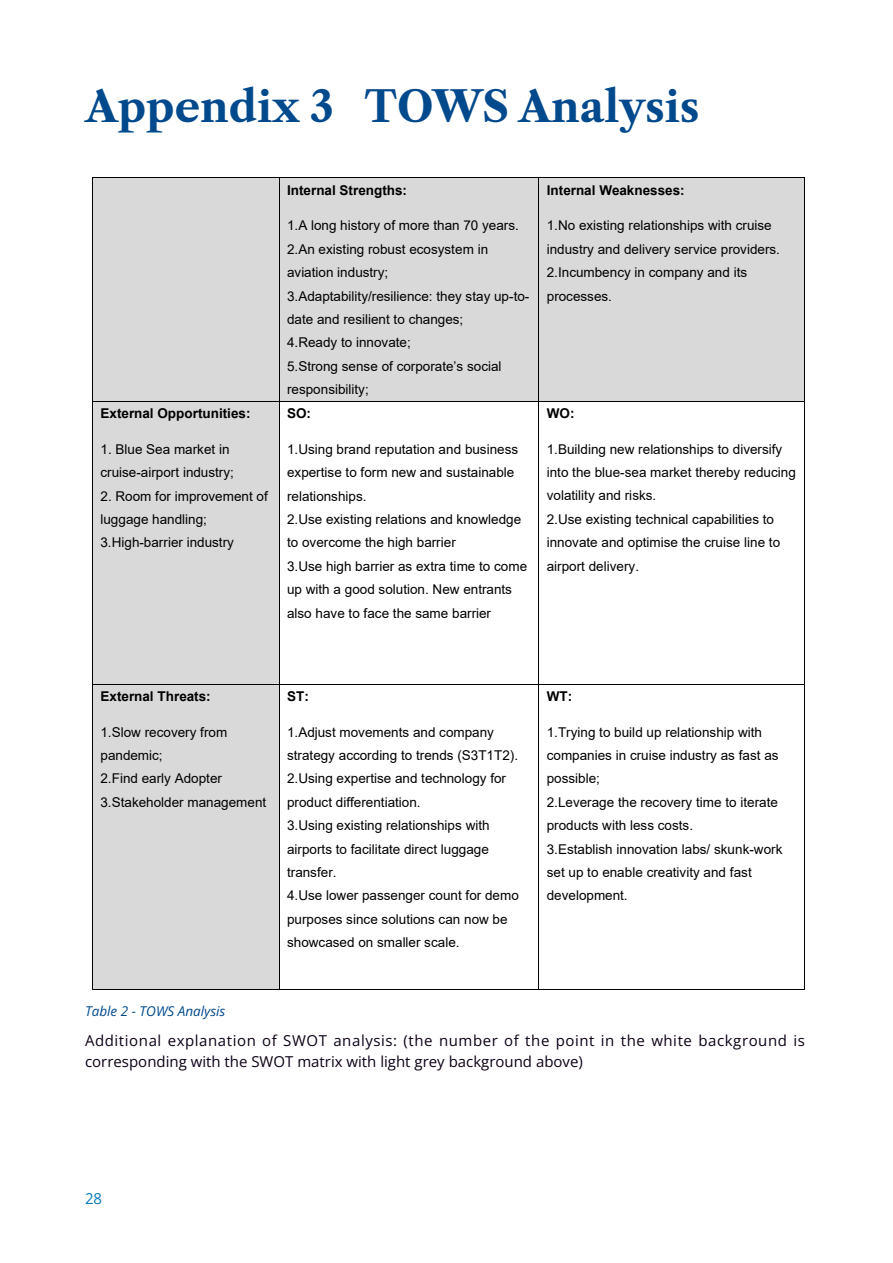
<style>
.page{position:relative;width:893px;height:1263px;background:#fff}
.page>*{position:absolute;margin:0;border:0;box-sizing:border-box;transform-origin:0 0}
.t1{font:700 42px "Libre Caslon Text";color:#00498c}
.t2{font:15px/21px "Open Sans";letter-spacing:.04em;color:#0e0017}
.t3{font:15px "Open Sans";color:#0479be}
.t4{font:13.5px/23.4px "Arial";color:#000}
.t5{font:700 13.5px "Arial";color:#000}
.t6{font:italic 13.5px "Open Sans";color:#00498c}
</style>
<div class="page">
<div style="left:93px;top:178px;width:186px;height:223px;background:#d9d9d9"></div>
<div style="left:279px;top:178px;width:259px;height:223px;background:#d9d9d9"></div>
<div style="left:539px;top:178px;width:265px;height:223px;background:#d9d9d9"></div>
<hr style="left:93px;top:178px;width:186px;height:1px;background:#000">
<hr style="left:279px;top:178px;width:259px;height:1px;background:#000">
<hr style="left:539px;top:178px;width:265px;height:1px;background:#000">
<hr style="left:92px;top:178px;width:1px;height:223px;background:#000">
<hr style="left:279px;top:178px;width:1px;height:223px;background:#000">
<hr style="left:538px;top:178px;width:1px;height:223px;background:#000">
<hr style="left:804px;top:178px;width:1px;height:223px;background:#000">
<div style="left:93px;top:402px;width:186px;height:282px;background:#d9d9d9"></div>
<hr style="left:93px;top:401px;width:186px;height:1px;background:#000">
<hr style="left:279px;top:401px;width:259px;height:1px;background:#000">
<hr style="left:539px;top:401px;width:265px;height:1px;background:#000">
<hr style="left:92px;top:402px;width:1px;height:282px;background:#000">
<hr style="left:279px;top:402px;width:1px;height:282px;background:#000">
<hr style="left:538px;top:402px;width:1px;height:282px;background:#000">
<hr style="left:804px;top:402px;width:1px;height:282px;background:#000">
<div style="left:93px;top:684px;width:186px;height:305px;background:#d9d9d9"></div>
<hr style="left:93px;top:684px;width:186px;height:1px;background:#000">
<hr style="left:279px;top:684px;width:259px;height:1px;background:#000">
<hr style="left:539px;top:684px;width:265px;height:1px;background:#000">
<hr style="left:92px;top:684px;width:1px;height:305px;background:#000">
<hr style="left:93px;top:989px;width:186px;height:1px;background:#000">
<hr style="left:279px;top:684px;width:1px;height:305px;background:#000">
<hr style="left:279px;top:989px;width:259px;height:1px;background:#000">
<hr style="left:538px;top:684px;width:1px;height:305px;background:#000">
<hr style="left:539px;top:989px;width:265px;height:1px;background:#000">
<hr style="left:804px;top:684px;width:1px;height:305px;background:#000">
<h1 class="t1" style="left:85px;top:81px;width:616px">Appendix 3 TOWS Analysis</h1>
<p class="t5" style="left:101px;top:404px;width:151px">External Opportunities:</p>
<p class="t4" style="left:101px;top:437px;width:135px">1. Blue Sea market in cruise-airport industry;</p>
<p class="t4" style="left:101px;top:484px;width:169px">2. Room for improvement of luggage handling;<br>3.High-barrier industry</p>
<p class="t5" style="left:287px;top:181px;width:122px">Internal Strengths:</p>
<p class="t4" style="left:287px;top:214px;width:244px">1.A long history of more than 70 years.<br>2.An existing robust ecosystem in aviation industry;<br>3.Adaptability/resilience: they stay up-to&shy;date and resilient to changes;<br>4.Ready to innovate;<br>5.Strong sense of corporate’s social responsibility;</p>
<p class="t5" style="left:287px;top:404px;width:26px">SO:</p>
<p class="t4" style="left:287px;top:437px;width:242px">1.Using brand reputation and business expertise to form new and sustainable relationships.<br>2.Use existing relations and knowledge to overcome the high barrier<br>3.Use high barrier as extra time to come up with a good solution. New entrants also have to face the same barrier</p>
<p class="t5" style="left:547px;top:181px;width:139px">Internal Weaknesses:</p>
<p class="t4" style="left:547px;top:214px;width:235px">1.No existing relationships with cruise industry and delivery service providers.<br>2.Incumbency in company and its processes.</p>
<p class="t5" style="left:547px;top:404px;width:29px">WO:</p>
<p class="t4" style="left:547px;top:437px;width:251px">1.Building new relationships to diversify into the blue-sea market thereby reducing volatility and risks.<br>2.Use existing technical capabilities to innovate and optimise the cruise line to airport delivery.</p>
<p class="t5" style="left:101px;top:687px;width:112px">External Threats:</p>
<p class="t4" style="left:101px;top:720px;width:167px">1.Slow recovery from pandemic;<br>2.Find early Adopter<br>3.Stakeholder management</p>
<p class="t5" style="left:287px;top:687px;width:23px">ST:</p>
<p class="t4" style="left:287px;top:720px;width:233px">1.Adjust movements and company strategy according to trends (S3T1T2).<br>2.Using expertise and technology for product differentiation.<br>3.Using existing relationships with airports to facilitate direct luggage transfer.<br>4.Use lower passenger count for demo purposes since solutions can now be showcased on smaller scale.</p>
<p class="t6" style="left:85px;top:1002px;width:142px">Table 2 - TOWS Analysis</p>
<p class="t5" style="left:547px;top:687px;width:27px">WT:</p>
<p class="t4" style="left:547px;top:720px;width:237px">1.Trying to build up relationship with companies in cruise industry as fast as possible;<br>2.Leverage the recovery time to iterate products with less costs.<br>3.Establish innovation labs/ skunk-work set up to enable creativity and fast development.</p>
<p class="t2" style="left:85px;top:1030px;width:721px">Additional explanation of SWOT analysis: (the number of the point in the white background is corresponding with the SWOT matrix with light grey background above)</p>
<p class="t3" style="left:85px;top:1188px;width:19px">28</p>
</div>
